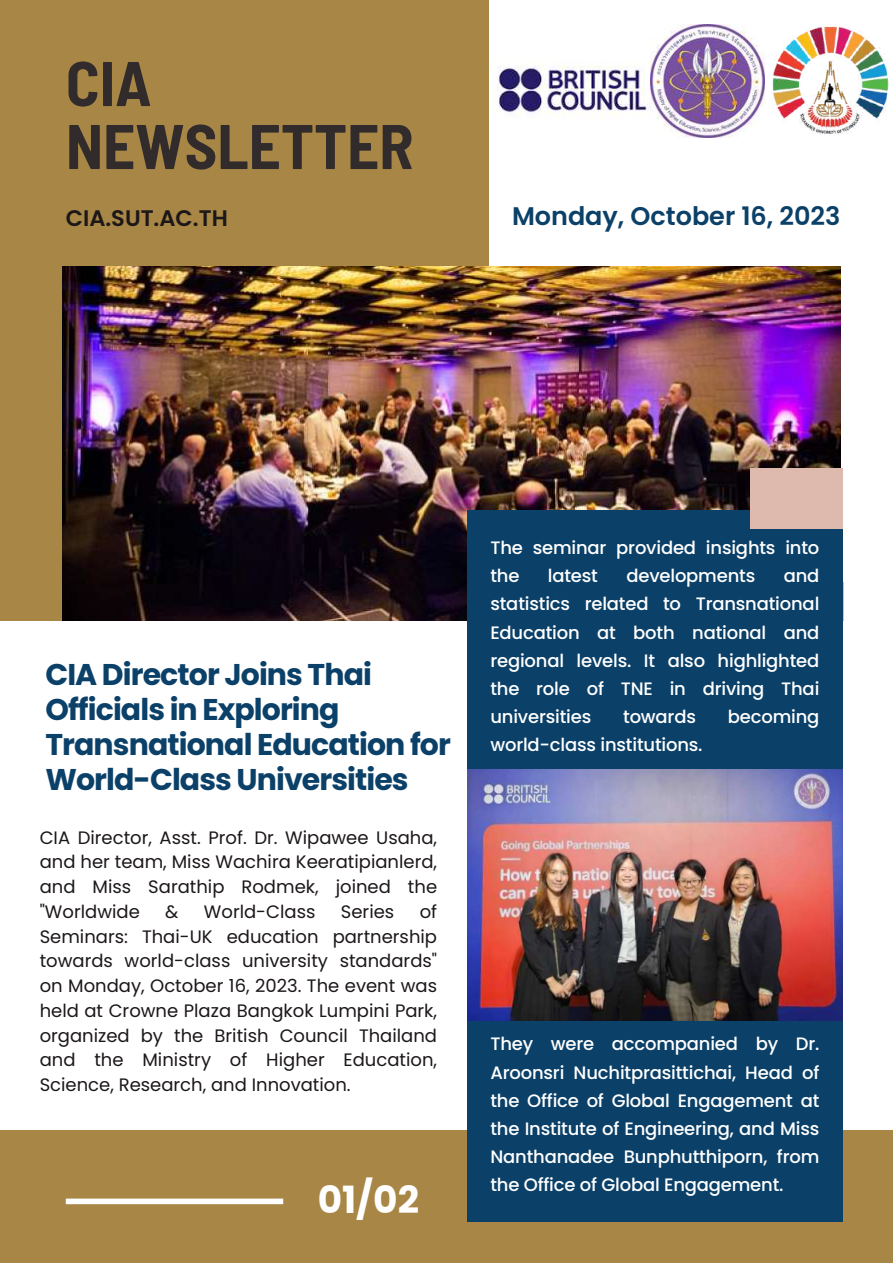
<style>
.page{position:relative;width:893px;height:1264px;background:#fff}
.page>*{position:absolute;margin:0;border:0;box-sizing:border-box;transform-origin:0 0}
.t1{font:700 semi-condensed 63px/63px "Barlow";color:#312b2c}
.t2{font:700 37.5px "Poppins";color:#fff}
.t3{font:700 30px/34.8px "Poppins";letter-spacing:-.03em;color:#0b4068}
.t4{font:600 25.5px "Poppins";color:#0b4068}
.t5{font:600 22.5px "Poppins";color:#1c1718}
.t6{font:500 18px/28px "Poppins";letter-spacing:-.01em;color:#fff;text-align:justify}
.t7{font:18px/24.8px "Poppins";color:#1c1718;text-align:justify}
</style>
<div class="page">
<div style="left:0;top:0;width:489px;height:620px;background:#a88746"></div>
<img style="left:772px;top:26px;width:117px;height:109px">
<img style="left:496px;top:61px;width:155px;height:57px">
<img style="left:651px;top:24px;width:113px;height:114px">
<img style="left:63px;top:266px;width:777px;height:354px">
<div style="left:467px;top:510px;width:375px;height:632px;background:#0b4068"></div>
<img style="left:467px;top:769px;width:375px;height:251px">
<div style="left:0;top:1130px;width:892px;height:132px;background:#a88746"></div>
<div style="left:467px;top:1095px;width:375px;height:126px;background:#0b4068"></div>
<div style="left:66px;top:1198px;width:217px;height:6px;background:#fff"></div>
<div style="left:750px;top:468px;width:92px;height:60px;background:#deb9ae"></div>
<h1 class="t1" style="left:66px;top:49px;width:349px">CIA<br>NEWSLETTER</h1>
<p class="t5" style="left:66px;top:202px;width:163px">CIA.SUT.AC.TH</p>
<h3 class="t4" style="left:512px;top:198px;width:330px">Monday, October 16, 2023</h3>
<h3 class="t3" style="left:45px;top:657px;width:407px">CIA Director Joins Thai<br>Officials in Exploring<br>Transnational Education for<br>World-Class Universities</h3>
<p class="t7" style="left:40px;top:825px;width:399px">CIA Director, Asst. Prof. Dr. Wipawee Usaha, and her team, Miss Wachira Keeratipianlerd, and Miss Sarathip Rodmek, joined the "Worldwide</p>
<p class="t7" style="left:40px;top:899px;width:399px;text-indent:380px">of Seminars: Thai-UK education partnership towards world-class university standards" on Monday, October 16, 2023. The event was held at Crowne Plaza Bangkok Lumpini Park, organized by the British Council Thailand and the Ministry of Higher Education, Science, Research, and Innovation.</p>
<p class="t7" style="left:165px;top:899px;width:15px">&amp;</p>
<p class="t7" style="left:204px;top:899px;width:113px">World-Class</p>
<p class="t7" style="left:341px;top:899px;width:55px">Series</p>
<h2 class="t2" style="left:318px;top:1173px;width:103px">01/02</h2>
<p class="t6" style="left:490px;top:534px;width:330px">The seminar provided insights into the</p>
<p class="t6" style="left:490px;top:562px;width:330px;text-indent:293px">and statistics related to Transnational Education at both national and regional levels. It also highlighted the role of TNE in driving Thai universities</p>
<p class="t6" style="left:548px;top:562px;width:52px">latest</p>
<p class="t6" style="left:626px;top:562px;width:130px">developments</p>
<p class="t6" style="left:623px;top:702px;width:74px">towards</p>
<p class="t6" style="left:727px;top:702px;width:93px">becoming</p>
<p class="t6" style="left:490px;top:730px;width:214px">world-class institutions.</p>
<p class="t6" style="left:490px;top:1030px;width:330px">They were accompanied by Dr.<br>Aroonsri Nuchitprasittichai, Head of the Office of Global Engagement at the Institute of Engineering, and Miss Nanthanadee Bunphutthiporn, from the Office of Global Engagement.</p>
</div>
